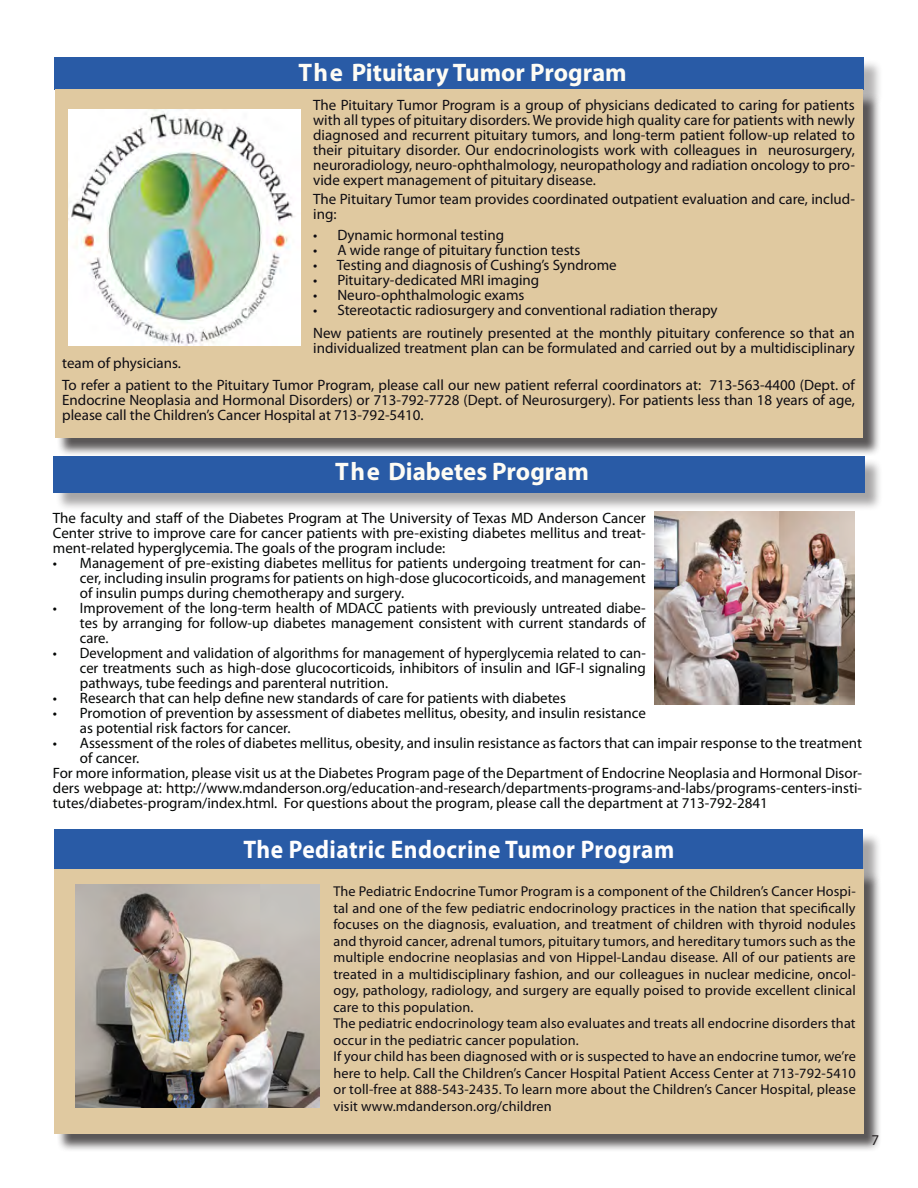
<style>
.page{position:relative;width:918px;height:1188px;background:#fff}
.page>*{position:absolute;margin:0;border:0;box-sizing:border-box;transform-origin:0 0}
.Myriad_Pro_10_13{font:700 25.5px "Myriad Pro";color:#fefcf4}
.Myriad_Pro_10_13-2{font:700 25.5px "Myriad Pro";letter-spacing:.02em;color:#fffefe;scale:.92 1}
.t1{font:15px/15px "Myriad Pro";color:#040605;text-align:justify}
.t2{font:15px/15px "Myriad Pro";color:#0e0c13;text-align:justify}
.t3{font:15px "Myriad Pro";color:#231f20}
.t4{font:14.25px/16.5px "Myriad Pro";letter-spacing:.01em;color:#0e0c13;text-align:justify}
</style>
<div class="page">
<div style="left:54px;top:57px;width:810px;height:33px;background:#295ba6"></div>
<div style="left:57px;top:92px;width:824px;height:365px;background:#231f20;opacity:.75"></div>
<div style="left:55px;top:90px;width:807px;height:348px;background:#e0c9a0"></div>
<img style="left:69px;top:110px;width:231px;height:235px">
<div style="left:55px;top:458px;width:828px;height:53px;background:#231f20;opacity:.4"></div>
<div style="left:53px;top:456px;width:811px;height:37px;background:#295ba6"></div>
<div style="left:54px;top:830px;width:809px;height:39px;background:#295ba6"></div>
<div style="left:56px;top:871px;width:826px;height:282px;background:#231f20;opacity:.75"></div>
<div style="left:54px;top:869px;width:809px;height:265px;background:#e0c9a0"></div>
<img style="left:76px;top:885px;width:244px;height:222px">
<img style="left:655px;top:512px;width:200px;height:192px">
<p class="Myriad_Pro_10_13" style="left:298px;top:56px;width:330px">The Pituitary Tumor Program</p>
<p class="t2" style="left:313px;top:97px;width:543px">The Pituitary Tumor Program is a group of physicians dedicated to caring for patients with all types of pituitary disorders. We provide high quality care for patients with newly diagnosed and recurrent pituitary tumors, and long-term patient follow-up related to their pituitary disorder. Our endocrinologists work with colleagues in neurosurgery, neuroradiology, neuro-ophthalmology, neuropathology and radiation oncology to pro&shy;vide expert management of pituitary disease.</p>
<p class="t2" style="left:313px;top:192px;width:543px">The Pituitary Tumor team provides coordinated outpatient evaluation and care, includ&shy;ing:</p>
<p class="t2" style="left:313px;top:228px;width:192px">• Dynamic hormonal testing</p>
<p class="t2" style="left:313px;top:243px;width:269px">• A wide range of pituitary function tests</p>
<p class="t2" style="left:313px;top:258px;width:305px">• Testing and diagnosis of Cushing’s Syndrome</p>
<p class="t2" style="left:313px;top:273px;width:228px">• Pituitary-dedicated MRI imaging</p>
<p class="t2" style="left:313px;top:288px;width:213px">• Neuro-ophthalmologic exams</p>
<p class="t2" style="left:313px;top:303px;width:406px">• Stereotactic radiosurgery and conventional radiation therapy</p>
<p class="t2" style="left:313px;top:325px;width:543px">New patients are routinely presented at the monthly pituitary conference so that an individualized treatment plan can be formulated and carried out by a multidisciplinary</p>
<p class="t2" style="left:62px;top:355px;width:120px">team of physicians.</p>
<p class="t2" style="left:62px;top:378px;width:794px">To refer a patient to the Pituitary Tumor Program, please call our new patient referral coordinators at: 713-563-4400 (Dept. of Endocrine Neoplasia and Hormonal Disorders) or 713-792-7728 (Dept. of Neurosurgery). For patients less than 18 years of age, please call the Children’s Cancer Hospital at 713-792-5410.</p>
<p class="Myriad_Pro_10_13" style="left:335px;top:455px;width:255px">The Diabetes Program</p>
<p class="t1" style="left:53px;top:510px;width:594px">The faculty and staff of the Diabetes Program at The University of Texas MD Anderson Cancer Center strive to improve care for cancer patients with pre-existing diabetes mellitus and treat&shy;ment-related hyperglycemia. The goals of the program include:</p>
<p class="t1" style="left:80px;top:555px;width:567px;text-indent:-27px">• Management of pre-existing diabetes mellitus for patients undergoing treatment for can&shy;cer, including insulin programs for patients on high-dose glucocorticoids, and management of insulin pumps during chemotherapy and surgery.</p>
<p class="t1" style="left:80px;top:600px;width:567px;text-indent:-27px">• Improvement of the long-term health of MDACC patients with previously untreated diabe&shy;tes by arranging for follow-up diabetes management consistent with current standards of care.</p>
<p class="t1" style="left:80px;top:645px;width:567px;text-indent:-27px">• Development and validation of algorithms for management of hyperglycemia related to can&shy;cer treatments such as high-dose glucocorticoids, inhibitors of insulin and IGF-I signaling pathways, tube feedings and parenteral nutrition.</p>
<p class="t1" style="left:53px;top:690px;width:515px">• Research that can help define new standards of care for patients with diabetes</p>
<p class="t1" style="left:80px;top:705px;width:567px;text-indent:-27px">• Promotion of prevention by assessment of diabetes mellitus, obesity, and insulin resistance as potential risk factors for cancer.</p>
<p class="t1" style="left:80px;top:735px;width:784px;text-indent:-27px">• Assessment of the roles of diabetes mellitus, obesity, and insulin resistance as factors that can impair response to the treatment of cancer.</p>
<p class="t1" style="left:53px;top:765px;width:811px">For more information, please visit us at the Diabetes Program page of the Department of Endocrine Neoplasia and Hormonal Disor&shy;ders webpage at: http://www.mdanderson.org/education-and-research/departments-programs-and-labs/programs-centers-insti&shy;tutes/diabetes-program/index.html. For questions about the program, please call the department at 713-792-2841</p>
<p class="Myriad_Pro_10_13-2" style="left:243px;top:832px;width:470px">The Pediatric Endocrine Tumor Program</p>
<p class="t4" style="left:333px;top:883px;width:524px">The Pediatric Endocrine Tumor Program is a component of the Children’s Cancer Hospi&shy;tal and one of the few pediatric endocrinology practices in the nation that specifically focuses on the diagnosis, evaluation, and treatment of children with thyroid nodules and thyroid cancer, adrenal tumors, pituitary tumors, and hereditary tumors such as the multiple endocrine neoplasias and von Hippel-Landau disease. All of our patients are treated in a multidisciplinary fashion, and our colleagues in nuclear medicine, oncol&shy;ogy, pathology, radiology, and surgery are equally poised to provide excellent clinical care to this population.</p>
<p class="t4" style="left:333px;top:1015px;width:524px">The pediatric endocrinology team also evaluates and treats all endocrine disorders that occur in the pediatric cancer population.</p>
<p class="t4" style="left:333px;top:1048px;width:524px">If your child has been diagnosed with or is suspected to have an endocrine tumor, we’re here to help. Call the Children’s Cancer Hospital Patient Access Center at 713-792-5410 or toll-free at 888-543-2435. To learn more about the Children’s Cancer Hospital, please visit www.mdanderson.org/children</p>
<p class="t3" style="left:871px;top:1131px;width:9px">7</p>
</div>
